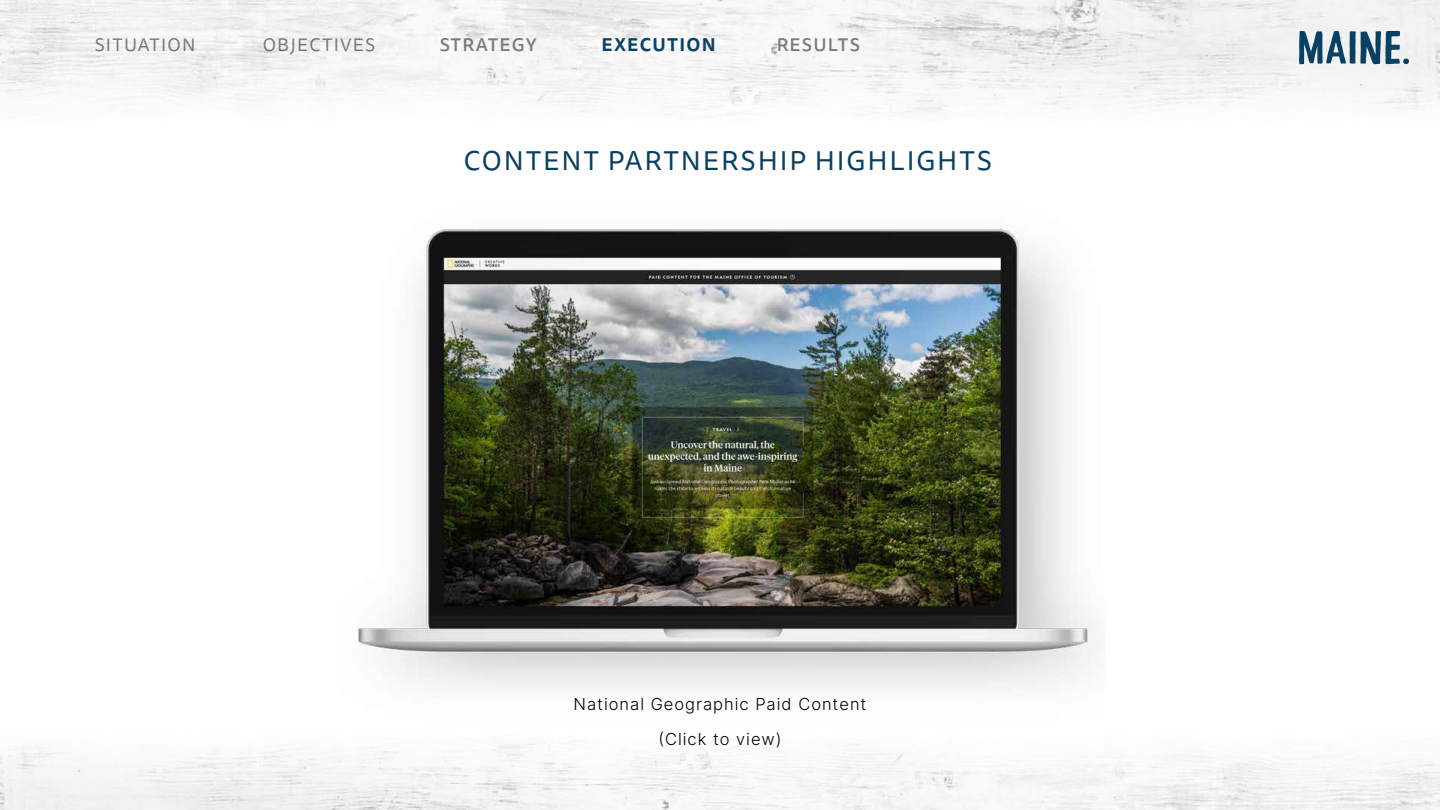
<style>
.page{position:relative;width:1440px;height:810px;background:#fff}
.page>*{position:absolute;margin:0;border:0;box-sizing:border-box;transform-origin:0 0}
.t1{font:27px "Tisa Sans Pro";letter-spacing:.07em;color:#083f62}
.t2{font:18px "Tisa Sans Pro";letter-spacing:.07em;color:#000}
.t3{font:500 18px "Tisa Sans Pro";letter-spacing:.07em;color:#000}
.t4{font:700 18px "Tisa Sans Pro";letter-spacing:.07em;color:#0b4166}
.t5{font:300 16.5px/34.8px "Inter";letter-spacing:.06em;color:#000;text-align:center}
</style>
<div class="page">
<img style="left:0;top:1px;width:1440px;height:49px">
<img style="left:0;top:805px;width:1440px;height:5px">
<div style="left:0;top:717px;width:1440px;height:88px;background:#f7f7f7"></div>
<svg style="left:1299px;top:31px;width:110px;height:33px"></svg>
<img style="left:358px;top:228px;width:742px;height:531px">
<p class="t2" style="left:95px;top:33px;width:103px">SITUATION</p>
<p class="t2" style="left:263px;top:33px;width:114px">OBJECTIVES</p>
<p class="t3" style="left:440px;top:32px;width:99px">STRATEGY</p>
<p class="t4" style="left:602px;top:32px;width:116px">EXECUTION</p>
<p class="t3" style="left:776px;top:32px;width:85px">RESULTS</p>
<h1 class="t1" style="left:464px;top:142px;width:530px">CONTENT PARTNERSHIP HIGHLIGHTS</h1>
<p class="t5" style="left:573px;top:687px;width:295px">National Geographic Paid Content (Click to view)</p>
</div>
